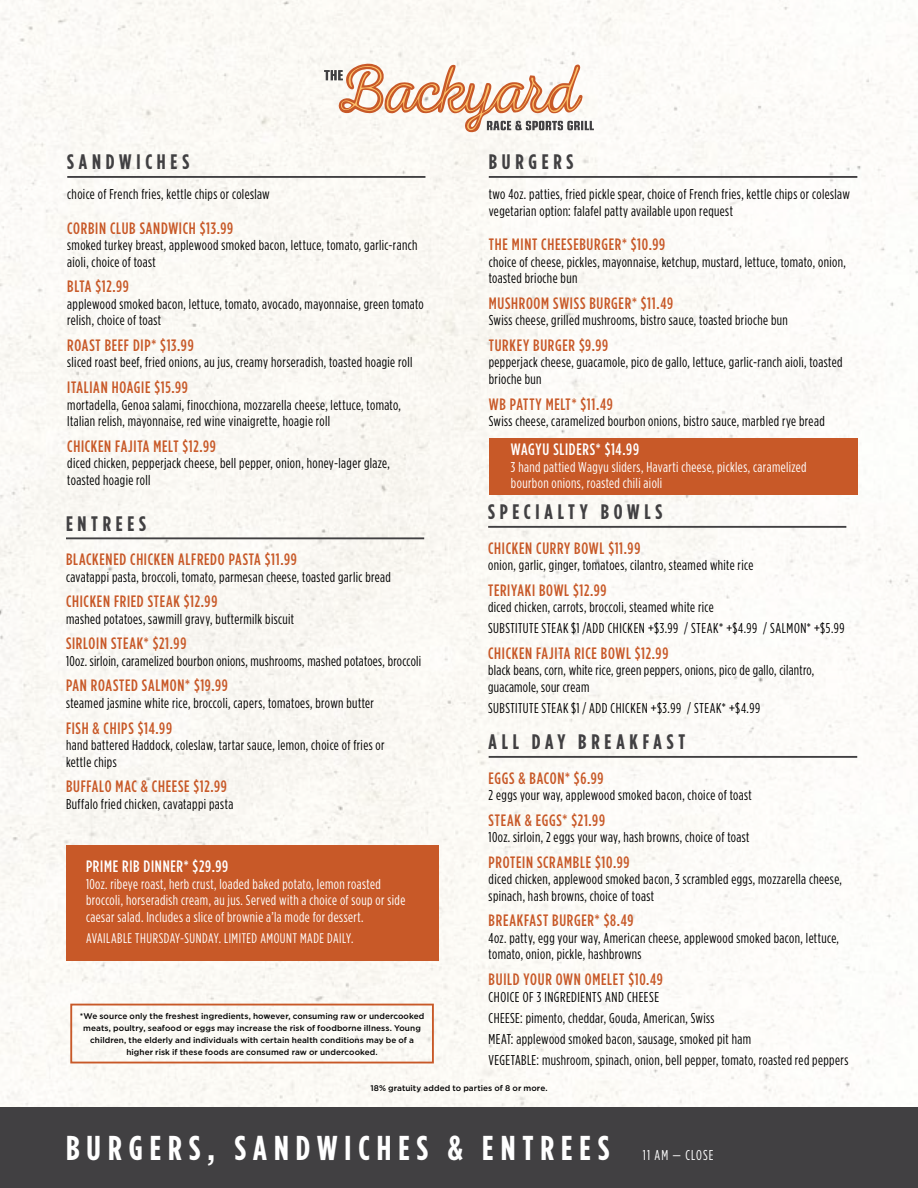
<style>
.page{position:relative;width:918px;height:1188px;background:#fff}
.page>*{position:absolute;margin:0;border:0;box-sizing:border-box;transform-origin:0 0}
.t1{font:700 34.5px "Gotham Condensed";letter-spacing:.205em;color:#fff}
.t2{font:700 21px "Gotham Condensed";letter-spacing:.225em;color:#414042}
.t3{font:500 16.5px "Gotham Condensed";letter-spacing:.045em;color:#c85928}
.t4{font:500 16.5px "Gotham Condensed";letter-spacing:.045em;color:#fff}
.t5{font:14.25px/16.5px "Gotham Condensed";letter-spacing:.025em;color:#000}
.t6{font:14.25px/16.5px "Gotham Condensed";letter-spacing:.025em;color:#fff}
.t7{font:14.25px "Gotham Condensed";letter-spacing:.075em;color:#fff}
.t8{font:13.8px "Gotham Condensed";letter-spacing:.04em;color:#fff}
.t9{font:500 8.25px/12px "Gotham";letter-spacing:.005em;color:#000;text-align:center}
</style>
<div class="page">
<div style="left:0;top:0;width:918px;height:1107px;background:#fcfaf6"></div>
<hr style="left:67px;top:176px;width:358px;height:2px;background:#414042">
<div style="left:66px;top:845px;width:372px;height:115px;background:#c85928"></div>
<div style="left:489px;top:438px;width:368px;height:57px;background:#c85928"></div>
<div style="left:70px;top:1004px;width:364px;height:59px;border:2px solid #c85928"></div>
<hr style="left:489px;top:756px;width:368px;height:2px;background:#414042">
<hr style="left:66px;top:537px;width:358px;height:2px;background:#414042">
<hr style="left:489px;top:176px;width:368px;height:2px;background:#414042">
<div style="left:0;top:1107px;width:918px;height:81px;background:#414042"></div>
<svg style="left:324px;top:61px;width:270px;height:73px"></svg>
<hr style="left:488px;top:526px;width:358px;height:2px;background:#414042">
<h2 class="t2" style="left:67px;top:150px;width:123px">SANDWICHES</h2>
<p class="t5" style="left:67px;top:186px;width:204px">choice of French fries, kettle chips or coleslaw</p>
<p class="t3" style="left:67px;top:219px;width:167px">CORBIN CLUB SANDWICH $13.99</p>
<p class="t5" style="left:67px;top:237px;width:352px">smoked turkey breast, applewood smoked bacon, lettuce, tomato, garlic-ranch aioli, choice of toast</p>
<p class="t3" style="left:67px;top:277px;width:63px">BLTA $12.99</p>
<p class="t5" style="left:67px;top:295px;width:358px">applewood smoked bacon, lettuce, tomato, avocado, mayonnaise, green tomato relish, choice of toast</p>
<p class="t3" style="left:67px;top:336px;width:128px">ROAST BEEF DIP* $13.99</p>
<p class="t5" style="left:67px;top:354px;width:347px">sliced roast beef, fried onions, au jus, creamy horseradish, toasted hoagie roll</p>
<p class="t3" style="left:67px;top:378px;width:122px">ITALIAN HOAGIE $15.99</p>
<p class="t5" style="left:67px;top:396px;width:335px">mortadella, Genoa salami, finocchiona, mozzarella cheese, lettuce, tomato,<br>Italian relish, mayonnaise, red wine vinaigrette, hoagie roll</p>
<p class="t3" style="left:67px;top:437px;width:150px">CHICKEN FAJITA MELT $12.99</p>
<p class="t5" style="left:67px;top:455px;width:324px">diced chicken, pepperjack cheese, bell pepper, onion, honey-lager glaze, toasted hoagie roll</p>
<h2 class="t2" style="left:66px;top:512px;width:82px">ENTREES</h2>
<p class="t3" style="left:66px;top:550px;width:232px">BLACKENED CHICKEN ALFREDO PASTA $11.99</p>
<p class="t5" style="left:66px;top:568px;width:327px">cavatappi pasta, broccoli, tomato, parmesan cheese, toasted garlic bread</p>
<p class="t3" style="left:66px;top:592px;width:153px">CHICKEN FRIED STEAK $12.99</p>
<p class="t5" style="left:66px;top:610px;width:230px">mashed potatoes, sawmill gravy, buttermilk biscuit</p>
<p class="t3" style="left:66px;top:634px;width:122px">SIRLOIN STEAK* $21.99</p>
<p class="t5" style="left:66px;top:652px;width:357px">10oz. sirloin, caramelized bourbon onions, mushrooms, mashed potatoes, broccoli</p>
<p class="t3" style="left:66px;top:677px;width:163px">PAN ROASTED SALMON* $19.99</p>
<p class="t5" style="left:66px;top:694px;width:310px">steamed jasmine white rice, broccoli, capers, tomatoes, brown butter</p>
<p class="t3" style="left:66px;top:719px;width:108px">FISH &amp; CHIPS $14.99</p>
<p class="t5" style="left:66px;top:737px;width:320px">hand battered Haddock, coleslaw, tartar sauce, lemon, choice of fries or kettle chips</p>
<p class="t3" style="left:66px;top:777px;width:162px">BUFFALO MAC &amp; CHEESE $12.99</p>
<p class="t5" style="left:66px;top:795px;width:169px">Buffalo fried chicken, cavatappi pasta</p>
<p class="t4" style="left:86px;top:857px;width:144px">PRIME RIB DINNER* $29.99</p>
<p class="t6" style="left:86px;top:875px;width:321px">10oz. ribeye roast, herb crust, loaded baked potato, lemon roasted broccoli, horseradish cream, au jus. Served with a choice of soup or side caesar salad. Includes a slice of brownie a’la mode for dessert.</p>
<p class="t8" style="left:86px;top:930px;width:269px">AVAILABLE THURSDAY-SUNDAY. LIMITED AMOUNT MADE DAILY.</p>
<p class="t9" style="left:80px;top:1010px;width:346px">*We source only the freshest ingredients, however, consuming raw or undercooked meats, poultry, seafood or eggs may increase the risk of foodborne illness. Young children, the elderly and individuals with certain health conditions may be of a higher risk if these foods are consumed raw or undercooked.</p>
<h2 class="t2" style="left:489px;top:150px;width:86px">BURGERS</h2>
<p class="t5" style="left:489px;top:186px;width:363px">two 4oz. patties, fried pickle spear, choice of French fries, kettle chips or coleslaw vegetarian option: falafel patty available upon request</p>
<p class="t3" style="left:489px;top:235px;width:178px">THE MINT CHEESEBURGER* $10.99</p>
<p class="t5" style="left:489px;top:253px;width:359px">choice of cheese, pickles, mayonnaise, ketchup, mustard, lettuce, tomato, onion, toasted brioche bun</p>
<p class="t3" style="left:489px;top:294px;width:186px">MUSHROOM SWISS BURGER* $11.49</p>
<p class="t5" style="left:489px;top:312px;width:301px">Swiss cheese, grilled mushrooms, bistro sauce, toasted brioche bun</p>
<p class="t3" style="left:489px;top:336px;width:121px">TURKEY BURGER $9.99</p>
<p class="t5" style="left:489px;top:354px;width:355px">pepperjack cheese, guacamole, pico de gallo, lettuce, garlic-ranch aioli, toasted brioche bun</p>
<p class="t3" style="left:489px;top:395px;width:125px">WB PATTY MELT* $11.49</p>
<p class="t5" style="left:489px;top:413px;width:338px">Swiss cheese, caramelized bourbon onions, bistro sauce, marbled rye bread</p>
<p class="t4" style="left:511px;top:440px;width:130px">WAGYU SLIDERS* $14.99</p>
<p class="t6" style="left:511px;top:458px;width:297px">3 hand pattied Wagyu sliders, Havarti cheese, pickles, caramelized bourbon onions, roasted chili aioli</p>
<h2 class="t2" style="left:488px;top:500px;width:176px">SPECIALTY BOWLS</h2>
<p class="t3" style="left:488px;top:539px;width:154px">CHICKEN CURRY BOWL $11.99</p>
<p class="t5" style="left:488px;top:557px;width:267px">onion, garlic, ginger, tomatoes, cilantro, steamed white rice</p>
<p class="t3" style="left:488px;top:581px;width:120px">TERIYAKI BOWL $12.99</p>
<p class="t5" style="left:488px;top:596px;width:358px;line-height:21.1px">diced chicken, carrots, broccoli, steamed white rice<br>SUBSTITUTE STEAK $1 /ADD CHICKEN +$3.99 / STEAK* +$4.99 / SALMON* +$5.99</p>
<p class="t3" style="left:488px;top:644px;width:182px">CHICKEN FAJITA RICE BOWL $12.99</p>
<p class="t5" style="left:488px;top:662px;width:328px">black beans, corn, white rice, green peppers, onions, pico de gallo, cilantro, guacamole, sour cream</p>
<p class="t5" style="left:488px;top:700px;width:273px">SUBSTITUTE STEAK $1 / ADD CHICKEN +$3.99 / STEAK* +$4.99</p>
<h2 class="t2" style="left:489px;top:730px;width:198px">ALL DAY BREAKFAST</h2>
<p class="t3" style="left:489px;top:769px;width:116px">EGGS &amp; BACON* $6.99</p>
<p class="t5" style="left:489px;top:787px;width:265px">2 eggs your way, applewood smoked bacon, choice of toast</p>
<p class="t3" style="left:489px;top:811px;width:118px">STEAK &amp; EGGS* $21.99</p>
<p class="t5" style="left:489px;top:829px;width:262px">10oz. sirloin, 2 eggs your way, hash browns, choice of toast</p>
<p class="t3" style="left:489px;top:853px;width:142px">PROTEIN SCRAMBLE $10.99</p>
<p class="t5" style="left:489px;top:871px;width:355px">diced chicken, applewood smoked bacon, 3 scrambled eggs, mozzarella cheese, spinach, hash browns, choice of toast</p>
<p class="t3" style="left:489px;top:912px;width:146px">BREAKFAST BURGER* $8.49</p>
<p class="t5" style="left:489px;top:930px;width:352px">4oz. patty, egg your way, American cheese, applewood smoked bacon, lettuce, tomato, onion, pickle, hashbrowns</p>
<p class="t3" style="left:489px;top:970px;width:176px">BUILD YOUR OWN OMELET $10.49</p>
<p class="t5" style="left:489px;top:986px;width:361px;line-height:21.1px">CHOICE OF 3 INGREDIENTS AND CHEESE<br>CHEESE: pimento, cheddar, Gouda, American, Swiss<br>MEAT: applewood smoked bacon, sausage, smoked pit ham<br>VEGETABLE: mushroom, spinach, onion, bell pepper, tomato, roasted red peppers</p>
<p class="t9" style="left:370px;top:1082px;width:179px">18% gratuity added to parties of 8 or more.</p>
<h1 class="t1" style="left:66px;top:1128px;width:545px">BURGERS, SANDWICHES &amp; ENTREES</h1>
<p class="t7" style="left:643px;top:1147px;width:72px">11 AM — CLOSE</p>
</div>
